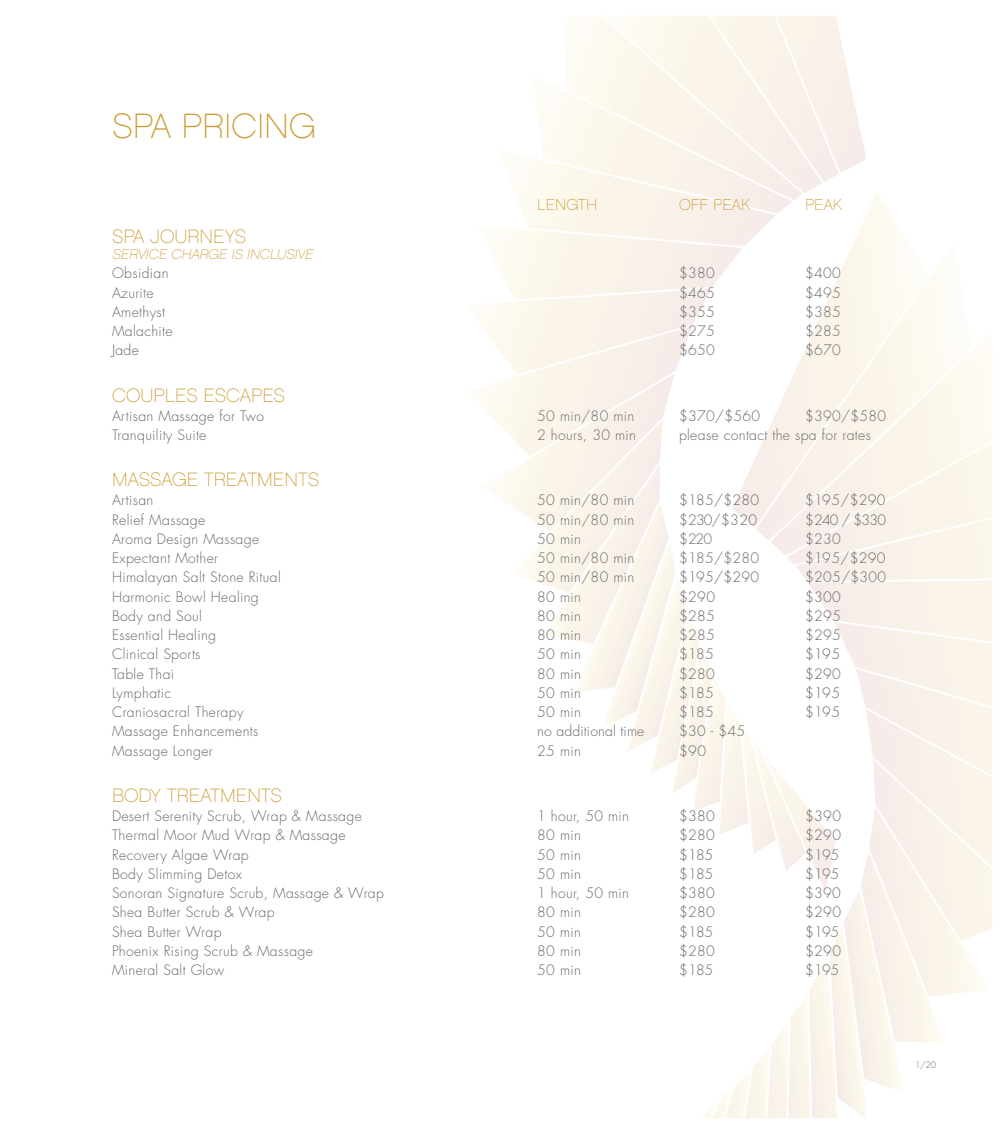
<style>
.page{position:relative;width:1008px;height:1134px;background:#fff}
.page>*{position:absolute;margin:0;border:0;box-sizing:border-box;transform-origin:0 0}
.t1{font:35px "Chalet Paris Nineteen Eighty";color:#cc9a31}
.t2{font:19.25px "Chalet Paris Nineteen Eighty";color:#cc9a31}
.t3{font:15.75px "Chalet Paris Nineteen Eighty";color:#cc9a31}
.t4{font:300 14px "Futura";letter-spacing:.025em;color:#696768}
.t5{font:italic 14px "Chalet Paris Nineteen Eighty";color:#cc9a31}
.t6{font:300 8.75px "Futura";color:#696768}
</style>
<div class="page">
<svg style="left:483px;top:16px;width:383px;height:624px;fill:#fbf5ea"></svg>
<svg style="left:571px;top:500px;width:122px;height:294px"></svg>
<svg style="left:693px;top:187px;width:299px;height:931px"></svg>
<p class="t1" style="left:112px;top:106px;width:205px">SPA PRICING</p>
<p class="t3" style="left:537px;top:195px;width:61px">LENGTH</p>
<p class="t3" style="left:679px;top:195px;width:73px">OFF PEAK</p>
<p class="t3" style="left:805px;top:195px;width:39px">PEAK</p>
<p class="t2" style="left:112px;top:225px;width:136px">SPA JOURNEYS</p>
<p class="t5" style="left:112px;top:246px;width:206px">SERVICE CHARGE IS INCLUSIVE</p>
<p class="t4" style="left:112px;top:264px;width:58px">Obsidian</p>
<p class="t4" style="left:679px;top:264px;width:37px">$380</p>
<p class="t4" style="left:805px;top:264px;width:37px">$400</p>
<p class="t4" style="left:112px;top:284px;width:43px">Azurite</p>
<p class="t4" style="left:679px;top:284px;width:37px">$465</p>
<p class="t4" style="left:805px;top:284px;width:37px">$495</p>
<p class="t4" style="left:112px;top:303px;width:55px">Amethyst</p>
<p class="t4" style="left:679px;top:303px;width:37px">$355</p>
<p class="t4" style="left:805px;top:303px;width:37px">$385</p>
<p class="t4" style="left:112px;top:322px;width:62px">Malachite</p>
<p class="t4" style="left:679px;top:322px;width:37px">$275</p>
<p class="t4" style="left:805px;top:322px;width:37px">$285</p>
<p class="t4" style="left:112px;top:341px;width:28px">Jade</p>
<p class="t4" style="left:679px;top:341px;width:37px">$650</p>
<p class="t4" style="left:805px;top:341px;width:37px">$670</p>
<p class="t2" style="left:112px;top:384px;width:175px">COUPLES ESCAPES</p>
<p class="t4" style="left:112px;top:407px;width:154px">Artisan Massage for Two</p>
<p class="t4" style="left:537px;top:407px;width:99px">50 min/80 min</p>
<p class="t4" style="left:679px;top:407px;width:83px">$370/$560</p>
<p class="t4" style="left:805px;top:407px;width:83px">$390/$580</p>
<p class="t4" style="left:112px;top:426px;width:96px">Tranquility Suite</p>
<p class="t4" style="left:537px;top:426px;width:100px">2 hours, 30 min</p>
<p class="t4" style="left:679px;top:426px;width:193px">please contact the spa for rates</p>
<p class="t2" style="left:112px;top:468px;width:209px">MASSAGE TREATMENTS</p>
<p class="t4" style="left:112px;top:491px;width:43px">Artisan</p>
<p class="t4" style="left:537px;top:491px;width:99px">50 min/80 min</p>
<p class="t4" style="left:679px;top:491px;width:82px">$185/$280</p>
<p class="t4" style="left:805px;top:491px;width:82px">$195/$290</p>
<p class="t4" style="left:112px;top:511px;width:95px">Relief Massage</p>
<p class="t4" style="left:537px;top:511px;width:99px">50 min/80 min</p>
<p class="t4" style="left:679px;top:511px;width:80px">$230/$320</p>
<p class="t4" style="left:805px;top:511px;width:83px">$240 / $330</p>
<p class="t4" style="left:112px;top:530px;width:149px">Aroma Design Massage</p>
<p class="t4" style="left:537px;top:530px;width:45px">50 min</p>
<p class="t4" style="left:679px;top:530px;width:35px">$220</p>
<p class="t4" style="left:805px;top:530px;width:37px">$230</p>
<p class="t4" style="left:112px;top:549px;width:108px">Expectant Mother</p>
<p class="t4" style="left:537px;top:549px;width:99px">50 min/80 min</p>
<p class="t4" style="left:679px;top:549px;width:82px">$185/$280</p>
<p class="t4" style="left:805px;top:549px;width:82px">$195/$290</p>
<p class="t4" style="left:112px;top:568px;width:170px">Himalayan Salt Stone Ritual</p>
<p class="t4" style="left:537px;top:568px;width:99px">50 min/80 min</p>
<p class="t4" style="left:679px;top:568px;width:82px">$195/$290</p>
<p class="t4" style="left:805px;top:568px;width:83px">$205/$300</p>
<p class="t4" style="left:112px;top:588px;width:148px">Harmonic Bowl Healing</p>
<p class="t4" style="left:537px;top:588px;width:45px">80 min</p>
<p class="t4" style="left:679px;top:588px;width:38px">$290</p>
<p class="t4" style="left:805px;top:588px;width:37px">$300</p>
<p class="t4" style="left:112px;top:607px;width:91px">Body and Soul</p>
<p class="t4" style="left:537px;top:607px;width:45px">80 min</p>
<p class="t4" style="left:679px;top:607px;width:37px">$285</p>
<p class="t4" style="left:805px;top:607px;width:37px">$295</p>
<p class="t4" style="left:112px;top:626px;width:106px">Essential Healing</p>
<p class="t4" style="left:537px;top:626px;width:45px">80 min</p>
<p class="t4" style="left:679px;top:626px;width:37px">$285</p>
<p class="t4" style="left:805px;top:626px;width:37px">$295</p>
<p class="t4" style="left:112px;top:645px;width:90px">Clinical Sports</p>
<p class="t4" style="left:537px;top:645px;width:45px">50 min</p>
<p class="t4" style="left:679px;top:645px;width:36px">$185</p>
<p class="t4" style="left:805px;top:645px;width:37px">$195</p>
<p class="t4" style="left:112px;top:665px;width:64px">Table Thai</p>
<p class="t4" style="left:537px;top:665px;width:45px">80 min</p>
<p class="t4" style="left:679px;top:665px;width:37px">$280</p>
<p class="t4" style="left:805px;top:665px;width:37px">$290</p>
<p class="t4" style="left:112px;top:684px;width:61px">Lymphatic</p>
<p class="t4" style="left:537px;top:684px;width:45px">50 min</p>
<p class="t4" style="left:679px;top:684px;width:36px">$185</p>
<p class="t4" style="left:805px;top:684px;width:37px">$195</p>
<p class="t4" style="left:112px;top:703px;width:133px">Craniosacral Therapy</p>
<p class="t4" style="left:537px;top:703px;width:45px">50 min</p>
<p class="t4" style="left:679px;top:703px;width:36px">$185</p>
<p class="t4" style="left:805px;top:703px;width:37px">$195</p>
<p class="t4" style="left:112px;top:722px;width:148px">Massage Enhancements</p>
<p class="t4" style="left:537px;top:722px;width:109px">no additional time</p>
<p class="t4" style="left:679px;top:722px;width:68px">$30 - $45</p>
<p class="t4" style="left:112px;top:742px;width:102px">Massage Longer</p>
<p class="t4" style="left:537px;top:742px;width:45px">25 min</p>
<p class="t4" style="left:679px;top:742px;width:29px">$90</p>
<p class="t2" style="left:112px;top:784px;width:172px">BODY TREATMENTS</p>
<p class="t4" style="left:112px;top:807px;width:251px">Desert Serenity Scrub, Wrap &amp; Massage</p>
<p class="t4" style="left:537px;top:807px;width:93px">1 hour, 50 min</p>
<p class="t4" style="left:679px;top:807px;width:37px">$380</p>
<p class="t4" style="left:805px;top:807px;width:38px">$390</p>
<p class="t4" style="left:112px;top:826px;width:235px">Thermal Moor Mud Wrap &amp; Massage</p>
<p class="t4" style="left:537px;top:826px;width:45px">80 min</p>
<p class="t4" style="left:679px;top:826px;width:37px">$280</p>
<p class="t4" style="left:805px;top:826px;width:38px">$290</p>
<p class="t4" style="left:112px;top:846px;width:138px">Recovery Algae Wrap</p>
<p class="t4" style="left:537px;top:846px;width:45px">50 min</p>
<p class="t4" style="left:679px;top:846px;width:36px">$185</p>
<p class="t4" style="left:805px;top:846px;width:36px">$195</p>
<p class="t4" style="left:112px;top:865px;width:131px">Body Slimming Detox</p>
<p class="t4" style="left:537px;top:865px;width:45px">50 min</p>
<p class="t4" style="left:679px;top:865px;width:36px">$185</p>
<p class="t4" style="left:805px;top:865px;width:36px">$195</p>
<p class="t4" style="left:112px;top:884px;width:274px">Sonoran Signature Scrub, Massage &amp; Wrap</p>
<p class="t4" style="left:537px;top:884px;width:93px">1 hour, 50 min</p>
<p class="t4" style="left:679px;top:884px;width:37px">$380</p>
<p class="t4" style="left:805px;top:884px;width:37px">$390</p>
<p class="t4" style="left:112px;top:903px;width:164px">Shea Butter Scrub &amp; Wrap</p>
<p class="t4" style="left:537px;top:903px;width:45px">80 min</p>
<p class="t4" style="left:679px;top:903px;width:37px">$280</p>
<p class="t4" style="left:805px;top:903px;width:38px">$290</p>
<p class="t4" style="left:112px;top:923px;width:111px">Shea Butter Wrap</p>
<p class="t4" style="left:537px;top:923px;width:45px">50 min</p>
<p class="t4" style="left:679px;top:923px;width:36px">$185</p>
<p class="t4" style="left:805px;top:923px;width:36px">$195</p>
<p class="t4" style="left:112px;top:942px;width:202px">Phoenix Rising Scrub &amp; Massage</p>
<p class="t4" style="left:537px;top:942px;width:45px">80 min</p>
<p class="t4" style="left:679px;top:942px;width:37px">$280</p>
<p class="t4" style="left:805px;top:942px;width:38px">$290</p>
<p class="t4" style="left:112px;top:961px;width:114px">Mineral Salt Glow</p>
<p class="t4" style="left:537px;top:961px;width:45px">50 min</p>
<p class="t4" style="left:679px;top:961px;width:36px">$185</p>
<p class="t4" style="left:805px;top:961px;width:36px">$195</p>
<p class="t6" style="left:915px;top:1059px;width:23px">1/20</p>
</div>
